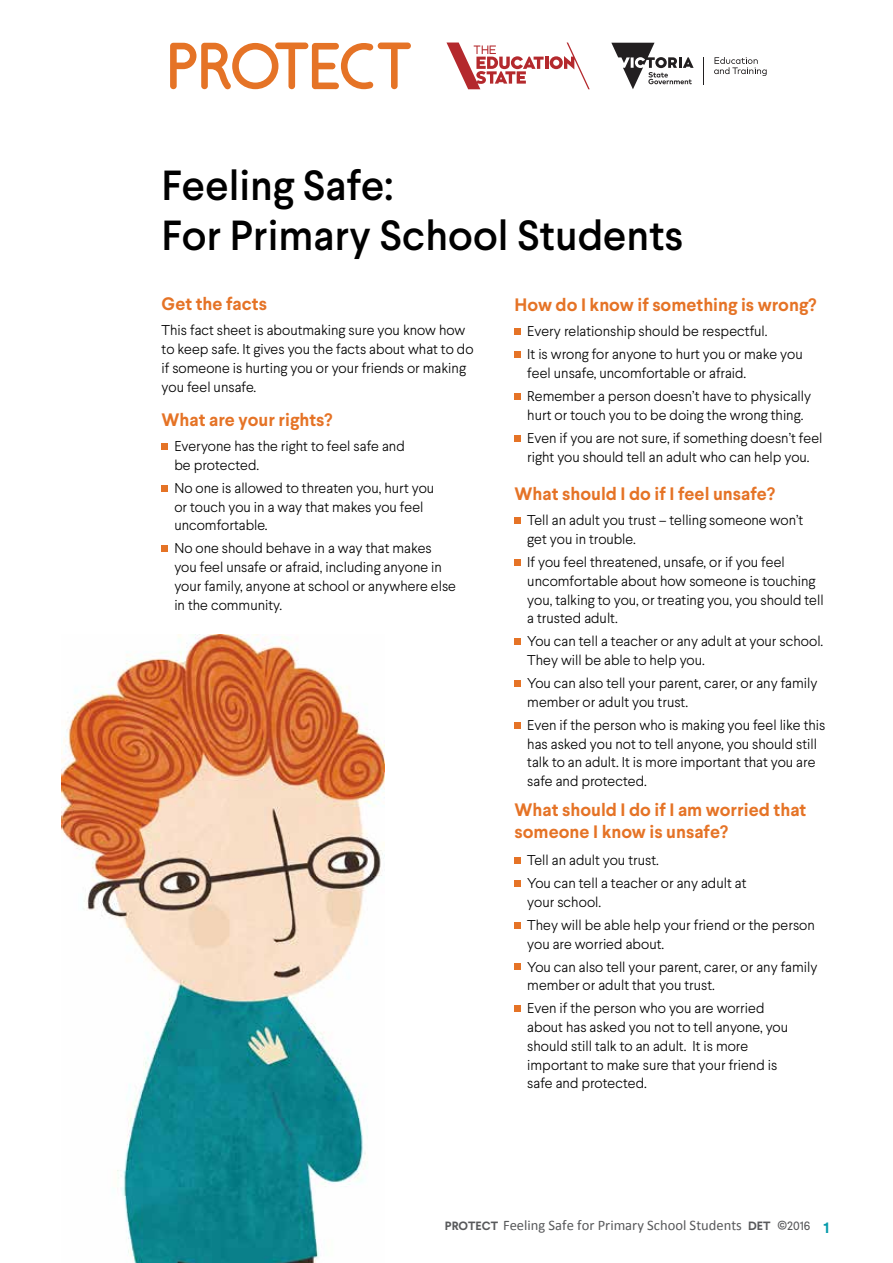
<style>
.page{position:relative;width:893px;height:1263px;background:#fff}
.page>*{position:absolute;margin:0;border:0;box-sizing:border-box;transform-origin:0 0}
.t1{font:500 42px/50.4px "Larsseit";color:#000}
.t2{font:700 18px/21.6px "Larsseit";color:#e57326}
.t3{font:700 15px "Larsseit";color:#079bab}
.t4{font:14.55px "Calibri";color:#58595b}
.t5{font:300 14.25px/18.8px "Larsseit";color:#000}
.s1{font-family:"Larsseit";font-weight:700;font-size:12px}
.s2{font-family:"Larsseit";font-size:16.5px}
.s3{font-family:"Larsseit";font-size:12px}
</style>
<div class="page">
<img style="left:61px;top:634px;width:324px;height:629px">
<div style="left:162px;top:443px;width:6px;height:7px;background:#e57326"></div>
<svg style="left:162px;top:485px;width:6px;height:6px"></svg>
<div style="left:162px;top:545px;width:6px;height:7px;background:#e57326"></div>
<svg style="left:170px;top:43px;width:241px;height:46px"></svg>
<svg style="left:703px;top:57px;width:1px;height:27px"></svg>
<svg style="left:611px;top:43px;width:83px;height:46px"></svg>
<svg style="left:714px;top:57px;width:53px;height:19px"></svg>
<svg style="left:446px;top:43px;width:144px;height:46px"></svg>
<div style="left:514px;top:328px;width:7px;height:7px;background:#e57326"></div>
<div style="left:514px;top:351px;width:7px;height:7px;background:#e57326"></div>
<div style="left:514px;top:393px;width:7px;height:7px;background:#e57326"></div>
<div style="left:514px;top:435px;width:7px;height:6px;background:#e57326"></div>
<div style="left:514px;top:517px;width:7px;height:7px;background:#e57326"></div>
<div style="left:514px;top:559px;width:7px;height:7px;background:#e57326"></div>
<div style="left:514px;top:638px;width:7px;height:7px;background:#e57326"></div>
<div style="left:514px;top:680px;width:7px;height:7px;background:#e57326"></div>
<div style="left:514px;top:722px;width:7px;height:6px;background:#e57326"></div>
<div style="left:514px;top:857px;width:7px;height:6px;background:#e57326"></div>
<div style="left:514px;top:880px;width:7px;height:6px;background:#e57326"></div>
<div style="left:514px;top:922px;width:7px;height:6px;background:#e57326"></div>
<div style="left:514px;top:964px;width:7px;height:6px;background:#e57326"></div>
<div style="left:514px;top:1005px;width:7px;height:7px;background:#e57326"></div>
<h1 class="t1" style="left:162px;top:160px;width:523px">Feeling Safe:<br>For Primary School Students</h1>
<p class="t2" style="left:162px;top:293px;width:107px">Get the facts</p>
<p class="t5" style="left:162px;top:321px;width:313px">This fact sheet is aboutmaking sure you know how to keep safe. It gives you the facts about what to do if someone is hurting you or your friends or making you feel unsafe.</p>
<p class="t2" style="left:162px;top:409px;width:172px">What are your rights?</p>
<p class="t5" style="left:174px;top:437px;width:232px">Everyone has the right to feel safe and be protected.</p>
<p class="t5" style="left:174px;top:478px;width:261px">No one is allowed to threaten you, hurt you or touch you in a way that makes you feel uncomfortable.</p>
<p class="t5" style="left:174px;top:539px;width:283px">No one should behave in a way that makes you feel unsafe or afraid, including anyone in your family, anyone at school or anywhere else in the community.</p>
<p class="t2" style="left:514px;top:294px;width:303px">How do I know if something is wrong?</p>
<p class="t5" style="left:527px;top:320px;width:277px;line-height:23px">Every relationship should be respectful.<br>It is wrong for anyone to hurt you or make you</p>
<p class="t5" style="left:527px;top:361px;width:285px;line-height:23px">feel unsafe, uncomfortable or afraid.<br>Remember a person doesn’t have to physically</p>
<p class="t5" style="left:527px;top:403px;width:297px;line-height:23px">hurt or touch you to be doing the wrong thing.<br>Even if you are not sure, if something doesn’t feel</p>
<p class="t5" style="left:527px;top:447px;width:284px">right you should tell an adult who can help you.</p>
<p class="t2" style="left:514px;top:483px;width:262px">What should I do if I feel unsafe?</p>
<p class="t5" style="left:527px;top:511px;width:277px">Tell an adult you trust – telling someone won’t get you in trouble.</p>
<p class="t5" style="left:527px;top:553px;width:298px">If you feel threatened, unsafe, or if you feel uncomfortable about how someone is touching you, talking to you, or treating you, you should tell a trusted adult.</p>
<p class="t5" style="left:527px;top:632px;width:298px">You can tell a teacher or any adult at your school.<br>They will be able to help you.</p>
<p class="t5" style="left:527px;top:674px;width:292px">You can also tell your parent, carer, or any family member or adult you trust.</p>
<p class="t5" style="left:527px;top:715px;width:300px">Even if the person who is making you feel like this has asked you not to tell anyone, you should still talk to an adult. It is more important that you are safe and protected.</p>
<p class="t2" style="left:514px;top:799px;width:293px">What should I do if I am worried that someone I know is unsafe?</p>
<p class="t5" style="left:527px;top:848px;width:221px;line-height:23px">Tell an adult you trust.<br>You can tell a teacher or any adult at</p>
<p class="t5" style="left:527px;top:890px;width:289px;line-height:23px">your school.<br>They will be able help your friend or the person</p>
<p class="t5" style="left:527px;top:932px;width:292px;line-height:23px">you are worried about.<br>You can also tell your parent, carer, or any family</p>
<p class="t5" style="left:527px;top:974px;width:239px;line-height:23px">member or adult that you trust.<br>Even if the person who you are worried</p>
<p class="t5" style="left:527px;top:1018px;width:262px">about has asked you not to tell anyone, you should still talk to an adult. It is more important to make sure that your friend is safe and protected.</p>
<p class="t4" style="left:445px;top:1216px;width:367px"><span class="s1">PROTECT</span> Feeling Safe for Primary School Students <span class="s1">DET</span> <span class="s2">©</span><span class="s3">2016</span></p>
<p class="t3" style="left:823px;top:1218px;width:7px">1</p>
</div>
